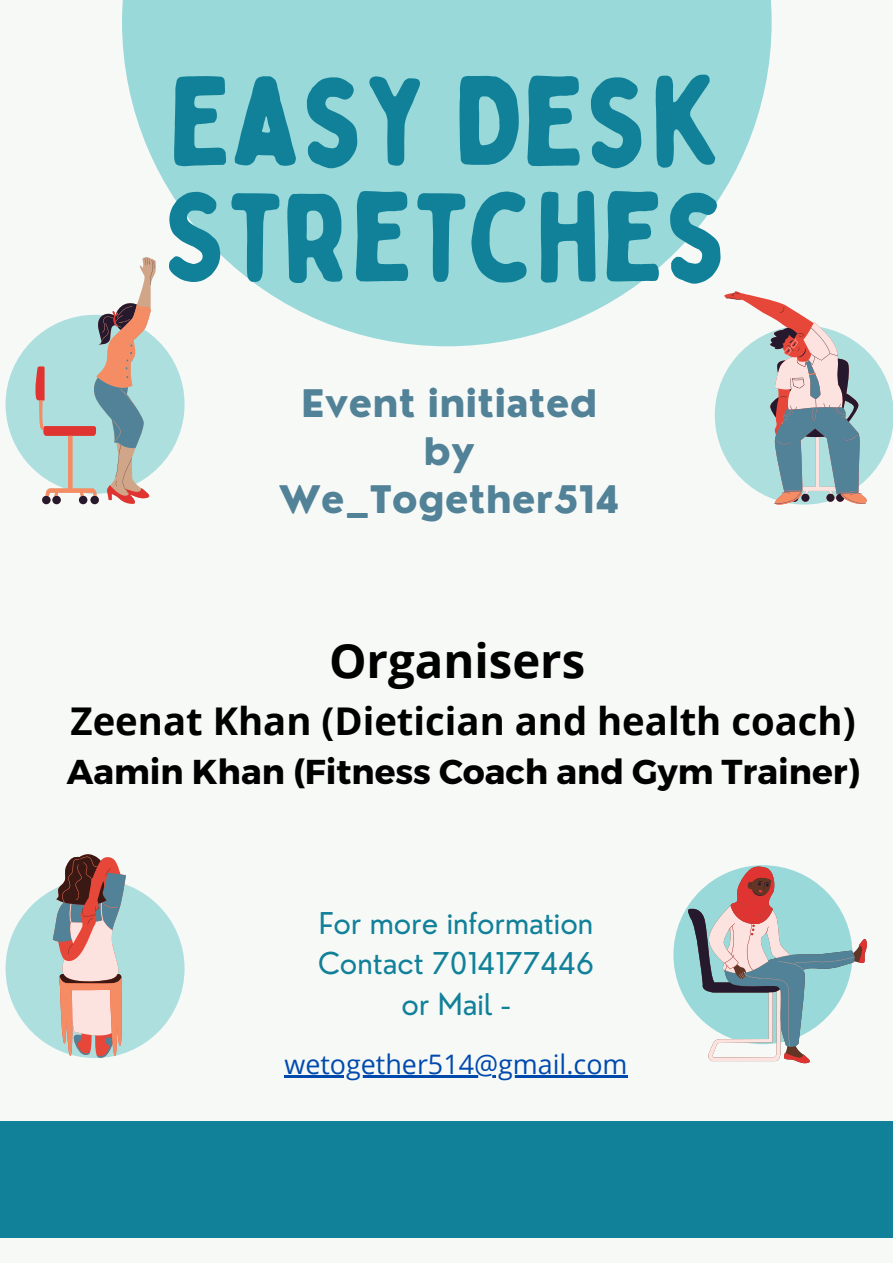
<style>
.page{position:relative;width:893px;height:1263px;background:#f7f9f7}
.page>*{position:absolute;margin:0;border:0;box-sizing:border-box;transform-origin:0 0}
.t1{font:125.55px/115.4px "Bobby Jones Soft";color:#118199}
.t2{font:700 47.25px "Open Sans";color:#000}
.t3{font:700 38.25px "Open Sans";color:#000}
.t4{font:800 37.05px "Nourd";color:#528297}
.t5{font:700 34.5px "Montserrat";color:#000}
.t6{font:29.33px "Nourd";color:#118199}
.t7{font:26.85px "Open Sans";color:#004aad}
</style>
<div class="page">
<div style="left:6px;top:315px;width:179px;height:179px;background:#addfdf;border-radius:50%"></div>
<svg style="left:34px;top:306px;width:122px;height:198px"></svg>
<div style="left:6px;top:879px;width:179px;height:179px;background:#addfdf;border-radius:50%"></div>
<svg style="left:53px;top:854px;width:73px;height:204px"></svg>
<div style="left:673px;top:865px;width:179px;height:179px;background:#99d9d9;border-radius:50%"></div>
<svg style="left:684px;top:866px;width:183px;height:197px"></svg>
<svg style="left:715px;top:300px;width:178px;height:205px"></svg>
<div style="left:0;top:1121px;width:893px;height:117px;background:#118199"></div>
<svg style="left:122px;top:0;width:649px;height:346px;fill:#99d9d9"></svg>
<hr style="left:284px;top:1075px;width:343px;height:2px;background:#004aad">
<p class="t1" style="left:164px;top:66px;width:567px">EASY DESK<br>STRETCHES</p>
<p class="t4" style="left:301px;top:379px;width:298px">Event initiated</p>
<p class="t4" style="left:423px;top:428px;width:53px">by</p>
<p class="t4" style="left:279px;top:476px;width:342px">We_Together514</p>
<p class="t2" style="left:329px;top:628px;width:258px">Organisers</p>
<p class="t3" style="left:71px;top:694px;width:786px">Zeenat Khan (Dietician and health coach)</p>
<p class="t5" style="left:67px;top:749px;width:794px">Aamin Khan (Fitness Coach and Gym Trainer)</p>
<p class="t6" style="left:319px;top:904px;width:276px">For more information</p>
<p class="t6" style="left:318px;top:945px;width:277px">Contact 7014177446</p>
<p class="t6" style="left:401px;top:985px;width:110px">or Mail -</p>
<p class="t7" style="left:284px;top:1045px;width:344px">wetogether514@gmail.com</p>
</div>
